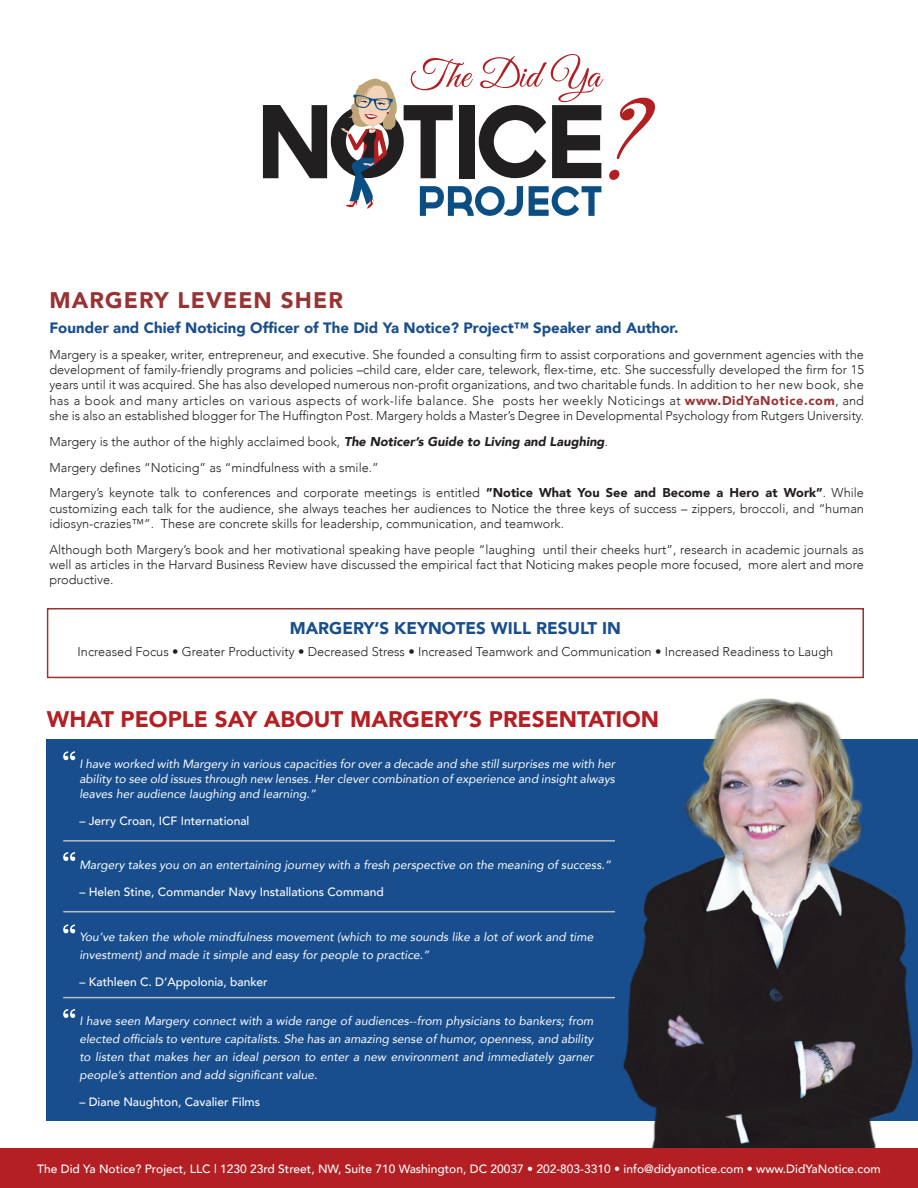
<style>
.page{position:relative;width:918px;height:1188px;background:#fff}
.page>*{position:absolute;margin:0;border:0;box-sizing:border-box;transform-origin:0 0}
.t1{font:900 22.5px "Avenir";color:#b31f23}
.t2{font:900 22.5px "Avenir";letter-spacing:.05em;color:#933}
.t3{font:900 16.95px "Avenir";color:#184e8d}
.t4{font:900 15px "Avenir";color:#184e8d}
.t5{font:300 12.75px/15.3px "Avenir";color:#231f20;text-align:justify}
.t6{font:italic 12px/18px "Avenir";color:#fff;text-align:justify}
.t7{font:500 12px "Avenir";color:#fff}
.s1{font-weight:900;color:#933}
.s2{font-weight:900;font-style:italic}
.s3{font-weight:900}
</style>
<div class="page">
<div style="left:47px;top:740px;width:871px;height:381px;background:#184e8d"></div>
<svg style="left:63px;top:751px;width:12px;height:9px"></svg>
<svg style="left:63px;top:852px;width:12px;height:9px"></svg>
<svg style="left:63px;top:924px;width:12px;height:9px"></svg>
<svg style="left:63px;top:1009px;width:12px;height:9px"></svg>
<hr style="left:63px;top:911px;width:552px;height:1px;background:#bcbdc0">
<hr style="left:63px;top:997px;width:552px;height:1px;background:#bcbdc0">
<hr style="left:63px;top:840px;width:552px;height:2px;background:#bcbdc0">
<img style="left:611px;top:698px;width:307px;height:450px">
<svg style="left:263px;top:54px;width:392px;height:162px"></svg>
<div style="left:47px;top:608px;width:817px;height:70px;border:2px solid #933"></div>
<div style="left:0;top:1148px;width:918px;height:40px;background:#b31f23"></div>
<p class="t2" style="left:49px;top:281px;width:295px">MARGERY LEVEEN SHER</p>
<p class="t4" style="left:49px;top:315px;width:631px">Founder and Chief Noticing Officer of The Did Ya Notice? Project™ Speaker and Author.</p>
<p class="t5" style="left:49px;top:347px;width:816px">Margery is a speaker, writer, entrepreneur, and executive. She founded a consulting firm to assist corporations and government agencies with the development of family-friendly programs and policies –child care, elder care, telework, flex-time, etc. She successfully developed the firm for 15 years until it was acquired. She has also developed numerous non-profit organizations, and two charitable funds. In addition to her new book, she has a book and many articles on various aspects of work-life balance. She posts her weekly Noticings at <span class="s1">www.DidYaNotice.com</span>, and she is also an established blogger for The Huffi ngton Post. Margery holds a Master’s Degree in Developmental Psychology from Rutgers University.</p>
<p class="t5" style="left:49px;top:434px;width:560px">Margery is the author of the highly acclaimed book, <span class="s2">The Noticer’s Guide to Living and Laughing</span>.</p>
<p class="t5" style="left:49px;top:459px;width:331px">Margery defines “Noticing” as “mindfulness with a smile.”</p>
<p class="t5" style="left:49px;top:485px;width:816px">Margery’s keynote talk to conferences and corporate meetings is entitled <span class="s3">”Notice What You See and Become a Hero at Work”</span>. While customizing each talk for the audience, she always teaches her audiences to Notice the three keys of success – zippers, broccoli, and “human idiosyn-crazies™”. These are concrete skills for leadership, communication, and teamwork.</p>
<p class="t5" style="left:49px;top:542px;width:816px">Although both Margery’s book and her motivational speaking have people “laughing until their cheeks hurt”, research in academic journals as well as articles in the Harvard Business Review have discussed the empirical fact that Noticing makes people more focused, more alert and more productive.</p>
<p class="t3" style="left:290px;top:614px;width:333px">MARGERY’S KEYNOTES WILL RESULT IN</p>
<p class="t5" style="left:78px;top:644px;width:757px">Increased Focus • Greater Productivity • Decreased Stress • Increased Teamwork and Communication • Increased Readiness to Laugh</p>
<p class="t1" style="left:47px;top:700px;width:614px">WHAT PEOPLE SAY ABOUT MARGERY’S PRESENTATION</p>
<p class="t6" style="left:79px;top:756px;width:537px;line-height:15px">I have worked with Margery in various capacities for over a decade and she still surprises me with her ability to see old issues through new lenses. Her clever combination of experience and insight always leaves her audience laughing and learning.”</p>
<p class="t7" style="left:79px;top:810px;width:172px">– Jerry Croan, ICF International</p>
<p class="t6" style="left:79px;top:855px;width:533px">Margery takes you on an entertaining journey with a fresh perspective on the meaning of success.”</p>
<p class="t7" style="left:79px;top:881px;width:306px">– Helen Stine, Commander Navy Installations Command</p>
<p class="t6" style="left:79px;top:928px;width:515px">You’ve taken the whole mindfulness movement (which to me sounds like a lot of work and time investment) and made it simple and easy for people to practice.”</p>
<p class="t7" style="left:79px;top:971px;width:190px">– Kathleen C. D’Appolonia, banker</p>
<p class="t6" style="left:79px;top:1012px;width:516px">I have seen Margery connect with a wide range of audiences--from physicians to bankers; from elected officials to venture capitalists. She has an amazing sense of humor, openness, and ability to listen that makes her an ideal person to enter a new environment and immediately garner people’s attention and add significant value.</p>
<p class="t7" style="left:79px;top:1092px;width:182px">– Diane Naughton, Cavalier Films</p>
<p class="t7" style="left:37px;top:1159px;width:845px">The Did Ya Notice? Project, LLC | 1230 23rd Street, NW, Suite 710 Washington, DC 20037 • 202-803-3310 • info@didyanotice.com • www.DidYaNotice.com</p>
</div>
